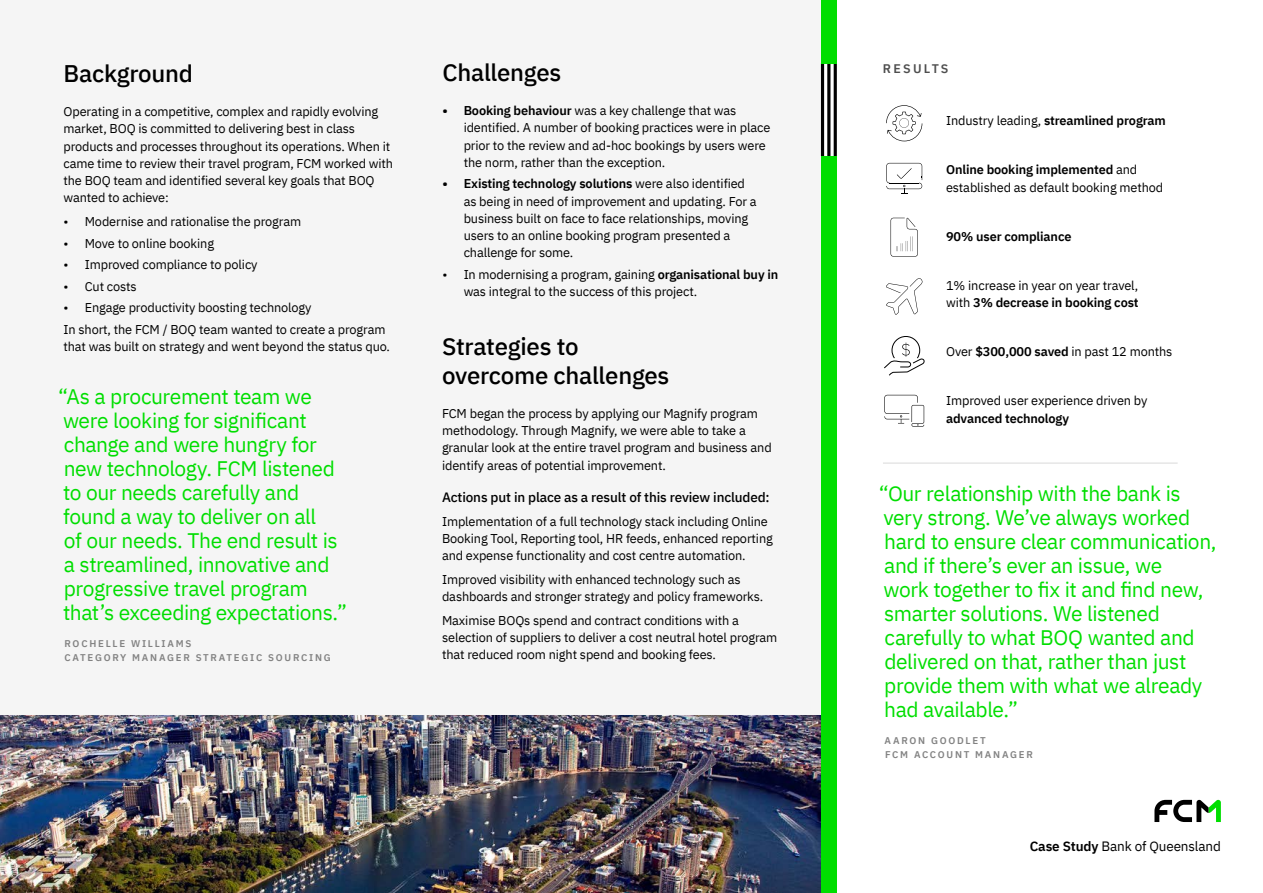
<style>
.page{position:relative;width:1263px;height:893px;background:#fff}
.page>*{position:absolute;margin:0;border:0;box-sizing:border-box;transform-origin:0 0}
.t1{font:500 24px/28.8px "IBM Plex Sans";letter-spacing:-.01em;color:#000}
.t2{font:21px/24px "IBM Plex Sans";letter-spacing:-.02em;color:#00de00}
.t3{font:500 13.5px "IBM Plex Sans";letter-spacing:-.01em;color:#000}
.t4{font:13.5px "IBM Plex Sans";letter-spacing:-.01em;color:#000}
.t5{font:12.75px/17.2px "IBM Plex Sans";letter-spacing:-.01em;color:#000}
.t6{font:600 12.75px "IBM Plex Sans";letter-spacing:-.01em;color:#000}
.t7{font:600 12.45px "IBM Plex Sans";letter-spacing:.18em;color:#4f4f4f}
.t8{font:600 9.75px/14.2px "IBM Plex Sans";letter-spacing:.18em;color:#828282}
.s1{font-weight:600}
.s2{font-weight:400}
</style>
<div class="page">
<div style="left:0;top:0;width:821px;height:892px;background:#f5f5f5"></div>
<svg style="left:1154px;top:800px;width:67px;height:22px"></svg>
<img style="left:0;top:716px;width:821px;height:176px">
<hr style="left:834px;top:63px;width:3px;height:93px;background:#000">
<hr style="left:827px;top:63px;width:3px;height:93px;background:#000">
<hr style="left:821px;top:63px;width:3px;height:93px;background:#000">
<hr style="left:883px;top:463px;width:295px;height:1px;background:#d9d9d9">
<svg style="left:886px;top:163px;width:37px;height:31px"></svg>
<svg style="left:886px;top:105px;width:36px;height:36px"></svg>
<svg style="left:886px;top:278px;width:36px;height:37px"></svg>
<svg style="left:884px;top:336px;width:40px;height:39px"></svg>
<svg style="left:884px;top:395px;width:40px;height:32px"></svg>
<svg style="left:890px;top:218px;width:28px;height:39px"></svg>
<div style="left:821px;top:0;width:16px;height:63px;background:#00de00"></div>
<div style="left:821px;top:156px;width:16px;height:737px;background:#00de00"></div>
<h1 class="t1" style="left:442px;top:56px;width:120px">Challenges</h1>
<p class="t5" style="left:464px;top:101px;width:308px;text-indent:-21px"><span class="s1">• Booking behaviour</span> was a key challenge that was identified. A number of booking practices were in place prior to the review and ad-hoc bookings by users were the norm, rather than the exception.</p>
<p class="t5" style="left:464px;top:174px;width:294px;text-indent:-21px"><span class="s1">• Existing technology solutions</span> were also identified as being in need of improvement and updating. For a business built on face to face relationships, moving users to an online booking program presented a challenge for some.</p>
<p class="t5" style="left:464px;top:265px;width:316px;text-indent:-21px">• In modernising a program, gaining <span class="s1">organisational buy in </span>was integral to the success of this project.</p>
<h1 class="t1" style="left:64px;top:57px;width:131px">Background</h1>
<p class="t5" style="left:64px;top:102px;width:331px">Operating in a competitive, complex and rapidly evolving market, BOQ is committed to delivering best in class products and processes throughout its operations. When it came time to review their travel program, FCM worked with the BOQ team and identified several key goals that BOQ wanted to achieve:</p>
<p class="t5" style="left:64px;top:212px;width:239px">• Modernise and rationalise the program</p>
<p class="t5" style="left:64px;top:233px;width:152px">• Move to online booking</p>
<p class="t5" style="left:64px;top:255px;width:196px">• Improved compliance to policy</p>
<p class="t5" style="left:64px;top:276px;width:75px">• Cut costs</p>
<p class="t5" style="left:64px;top:296px;width:323px;line-height:21.5px">• Engage productivity boosting technology<br>In short, the FCM / BOQ team wanted to create a program</p>
<p class="t5" style="left:64px;top:337px;width:328px">that was built on strategy and went beyond the status quo.</p>
<h1 class="t1" style="left:442px;top:330px;width:229px">Strategies to overcome challenges</h1>
<p class="t5" style="left:442px;top:404px;width:331px">FCM began the process by applying our Magnify program methodology. Through Magnify, we were able to take a granular look at the entire travel program and business and identify areas of potential improvement.</p>
<p class="t3" style="left:442px;top:487px;width:329px">Actions put in place as a result of this review included:</p>
<p class="t5" style="left:442px;top:511px;width:332px">Implementation of a full technology stack including Online<br>Booking Tool, Reporting tool, HR feeds, enhanced reporting and expense functionality and cost centre automation.</p>
<p class="t5" style="left:442px;top:570px;width:323px">Improved visibility with enhanced technology such as dashboards and stronger strategy and policy frameworks.</p>
<p class="t5" style="left:442px;top:610px;width:337px">Maximise BOQs spend and contract conditions with a selection of suppliers to deliver a cost neutral hotel program that reduced room night spend and booking fees.</p>
<p class="t2" style="left:58px;top:382px;width:290px">“As a procurement team we were looking for significant change and were hungry for new technology. FCM listened to our needs carefully and found a way to deliver on all<br>of our needs. The end result is a streamlined, innovative and progressive travel program that’s exceeding expectations.”</p>
<p class="t8" style="left:64px;top:635px;width:268px">ROCHELLE WILLIAMS<br>CATEGORY MANAGER STRATEGIC SOURCING</p>
<p class="t7" style="left:883px;top:59px;width:67px">RESULTS</p>
<p class="t6" style="left:946px;top:111px;width:221px"><span class="s2">Industry leading,</span> streamlined program</p>
<p class="t5" style="left:946px;top:160px;width:219px"><span class="s1">Online booking implemented</span> and established as default booking method</p>
<p class="t6" style="left:946px;top:226px;width:127px">90% user compliance</p>
<p class="t5" style="left:946px;top:276px;width:194px">1% increase in year on year travel, with <span class="s1">3% decrease in booking cost</span></p>
<p class="t5" style="left:946px;top:342px;width:228px">Over <span class="s1">$300,000 saved</span> in past 12 months</p>
<p class="t5" style="left:946px;top:391px;width:203px">Improved user experience driven by</p>
<p class="t6" style="left:946px;top:408px;width:125px">advanced technology</p>
<p class="t2" style="left:879px;top:479px;width:339px">“Our relationship with the bank is very strong. We’ve always worked hard to ensure clear communication, and if there’s ever an issue, we<br>work together to fix it and find new, smarter solutions. We listened carefully to what BOQ wanted and delivered on that, rather than just provide them with what we already had available.”</p>
<p class="t8" style="left:885px;top:732px;width:150px">AARON GOODLET<br>FCM ACCOUNT MANAGER</p>
<p class="t4" style="left:1030px;top:836px;width:193px"><span class="s1">Case Study</span> Bank of Queensland</p>
</div>
